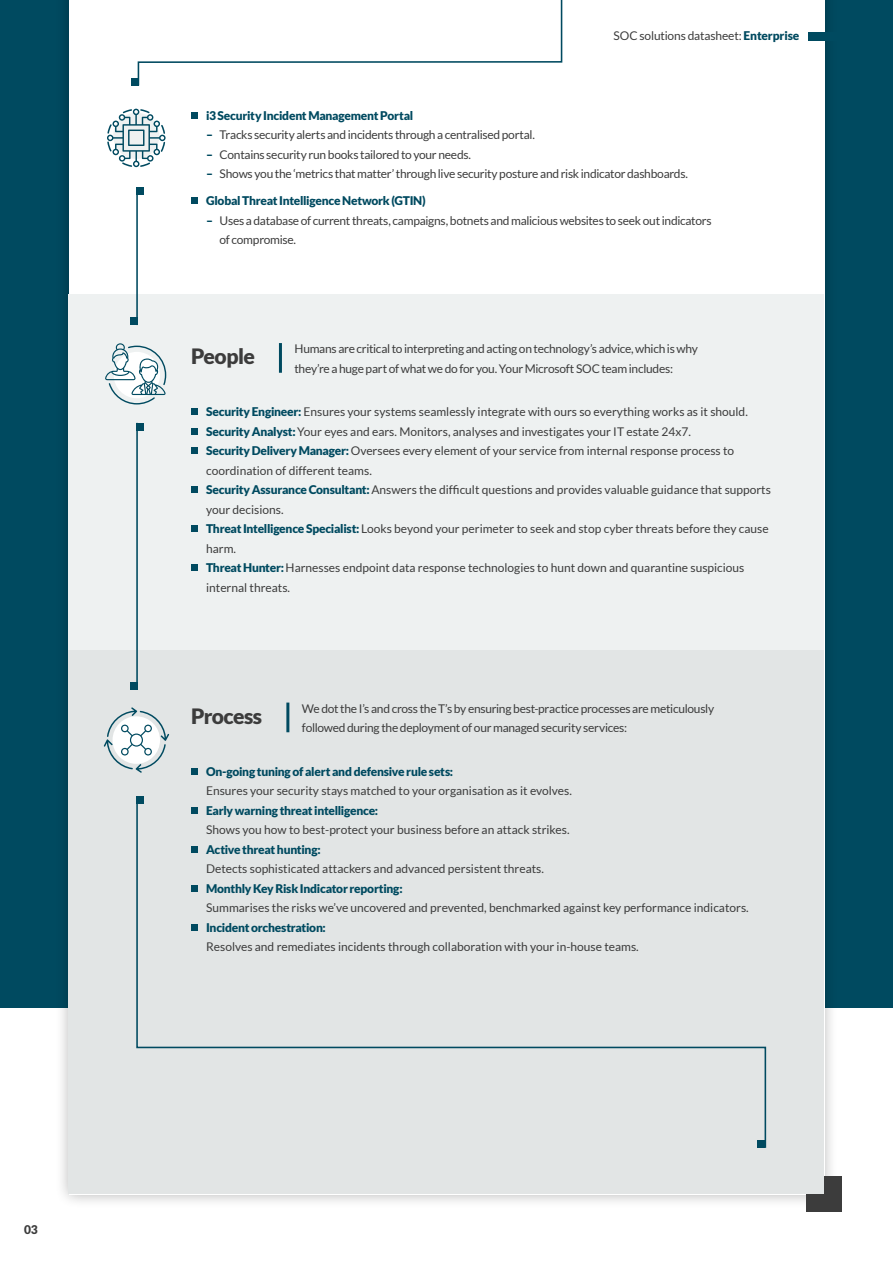
<style>
.page{position:relative;width:893px;height:1263px;background:#fff}
.page>*{position:absolute;margin:0;border:0;box-sizing:border-box;transform-origin:0 0}
.t1{font:900 21.15px "Lato";letter-spacing:-.025em;color:#3c3c3c}
.t2{font:12px/19.5px "Lato";color:#3c3c3c}
.t3{font:12px/19.5px "Lato";letter-spacing:-.025em;color:#3c3c3c}
.t4{font:900 12px "Lato";letter-spacing:-.02em;color:#004a60}
.t5{font:12px "Lato";letter-spacing:-.02em;color:#3c3c3c}
.t6{font:900 12px "Lato";color:#3c3c3c}
.s1{font-weight:900;color:#004a60}
</style>
<div class="page">
<div style="left:0;top:0;width:893px;height:1008px;background:#004a60"></div>
<div style="left:55px;top:0;width:783px;height:1208px;background:#000;opacity:.3"></div>
<div style="left:69px;top:0;width:755px;height:1194px;background:#fff"></div>
<svg style="left:107px;top:109px;width:59px;height:58px"></svg>
<div style="left:809px;top:32px;width:84px;height:9px;background:#004a60"></div>
<div style="left:191px;top:112px;width:7px;height:6px;background:#004a60"></div>
<div style="left:191px;top:197px;width:7px;height:7px;background:#004a60"></div>
<svg style="left:137px;top:0;width:426px;height:86px"></svg>
<div style="left:131px;top:78px;width:8px;height:7px;background:#004a60"></div>
<div style="left:806px;top:1176px;width:36px;height:36px;background:#3c3c3c"></div>
<div style="left:69px;top:294px;width:755px;height:357px;background:#eef1f1"></div>
<div style="left:69px;top:651px;width:755px;height:543px;background:#e2e5e5"></div>
<div style="left:191px;top:408px;width:7px;height:7px;background:#004a60"></div>
<div style="left:191px;top:428px;width:7px;height:6px;background:#004a60"></div>
<div style="left:191px;top:447px;width:7px;height:7px;background:#004a60"></div>
<div style="left:191px;top:486px;width:7px;height:7px;background:#004a60"></div>
<div style="left:191px;top:525px;width:7px;height:7px;background:#004a60"></div>
<div style="left:191px;top:564px;width:7px;height:7px;background:#004a60"></div>
<div style="left:191px;top:768px;width:7px;height:6px;background:#004a60"></div>
<svg style="left:105px;top:343px;width:62px;height:62px"></svg>
<svg style="left:104px;top:707px;width:65px;height:66px"></svg>
<hr style="left:136px;top:423px;width:2px;height:267px;background:#004a60">
<hr style="left:136px;top:187px;width:2px;height:138px;background:#004a60">
<svg style="left:136px;top:796px;width:631px;height:352px"></svg>
<div style="left:136px;top:423px;width:8px;height:7px;background:#004a60"></div>
<div style="left:136px;top:187px;width:8px;height:8px;background:#004a60"></div>
<div style="left:130px;top:682px;width:7px;height:8px;background:#004a60"></div>
<div style="left:130px;top:317px;width:7px;height:8px;background:#004a60"></div>
<div style="left:136px;top:797px;width:8px;height:7px;background:#004a60"></div>
<div style="left:757px;top:1140px;width:8px;height:8px;background:#004a60"></div>
<hr style="left:279px;top:343px;width:3px;height:30px;background:#004a60">
<hr style="left:286px;top:702px;width:3px;height:30px;background:#004a60">
<p class="t6" style="left:24px;top:1223px;width:15px">03</p>
<p class="t2" style="left:614px;top:26px;width:187px">SOC solutions datasheet: <span class="s1">Enterprise</span></p>
<p class="t4" style="left:206px;top:109px;width:209px">i3 Security Incident Management Portal</p>
<p class="t5" style="left:206px;top:128px;width:330px"><span class="s1">–</span> Tracks security alerts and incidents through a centralised portal.</p>
<p class="t5" style="left:206px;top:148px;width:266px"><span class="s1">–</span> Contains security run books tailored to your needs.</p>
<p class="t3" style="left:206px;top:164px;width:483px"><span class="s1">–</span> Shows you the ‘metrics that matter’ through live security posture and risk indicator dashboards.</p>
<p class="t4" style="left:206px;top:194px;width:221px">Global Threat Intelligence Network (GTIN)</p>
<p class="t3" style="left:220px;top:211px;width:493px;text-indent:-14px"><span class="s1">–</span> Uses a database of current threats, campaigns, botnets and malicious websites to seek out indicators of compromise.</p>
<h1 class="t1" style="left:191px;top:344px;width:65px">People</h1>
<p class="t3" style="left:294px;top:339px;width:405px">Humans are critical to interpreting and acting on technology’s advice, which is why they’re a huge part of what we do for you. Your Microsoft SOC team includes:</p>
<p class="t2" style="left:206px;top:402px;width:566px"><span class="s1">Security Engineer:</span> Ensures your systems seamlessly integrate with ours so everything works as it should.<br><span class="s1">Security Analyst:</span> Your eyes and ears. Monitors, analyses and investigates your IT estate 24x7.<br><span class="s1">Security Delivery Manager:</span> Oversees every element of your service from internal response process to coordination of different teams.<br><span class="s1">Security Assurance Consultant:</span> Answers the difficult questions and provides valuable guidance that supports your decisions.<br><span class="s1">Threat Intelligence Specialist:</span> Looks beyond your perimeter to seek and stop cyber threats before they cause harm.<br><span class="s1">Threat Hunter:</span> Harnesses endpoint data response technologies to hunt down and quarantine suspicious internal threats.</p>
<h1 class="t1" style="left:191px;top:703px;width:73px">Process</h1>
<p class="t3" style="left:302px;top:699px;width:414px">We dot the I’s and cross the T’s by ensuring best-practice processes are meticulously followed during the deployment of our managed security services:</p>
<p class="t4" style="left:206px;top:764px;width:249px">On-going tuning of alert and defensive rule sets:</p>
<p class="t2" style="left:206px;top:781px;width:367px">Ensures your security stays matched to your organisation as it evolves.</p>
<p class="t4" style="left:206px;top:803px;width:174px">Early warning threat intelligence:</p>
<p class="t2" style="left:206px;top:820px;width:365px">Shows you how to best-protect your business before an attack strikes.</p>
<p class="t4" style="left:206px;top:842px;width:116px">Active threat hunting:</p>
<p class="t2" style="left:206px;top:859px;width:339px">Detects sophisticated attackers and advanced persistent threats.</p>
<p class="t4" style="left:206px;top:881px;width:198px">Monthly Key Risk Indicator reporting:</p>
<p class="t2" style="left:206px;top:898px;width:544px">Summarises the risks we’ve uncovered and prevented, benchmarked against key performance indicators.</p>
<p class="t4" style="left:206px;top:920px;width:121px">Incident orchestration:</p>
<p class="t2" style="left:206px;top:937px;width:434px">Resolves and remediates incidents through collaboration with your in-house teams.</p>
</div>
